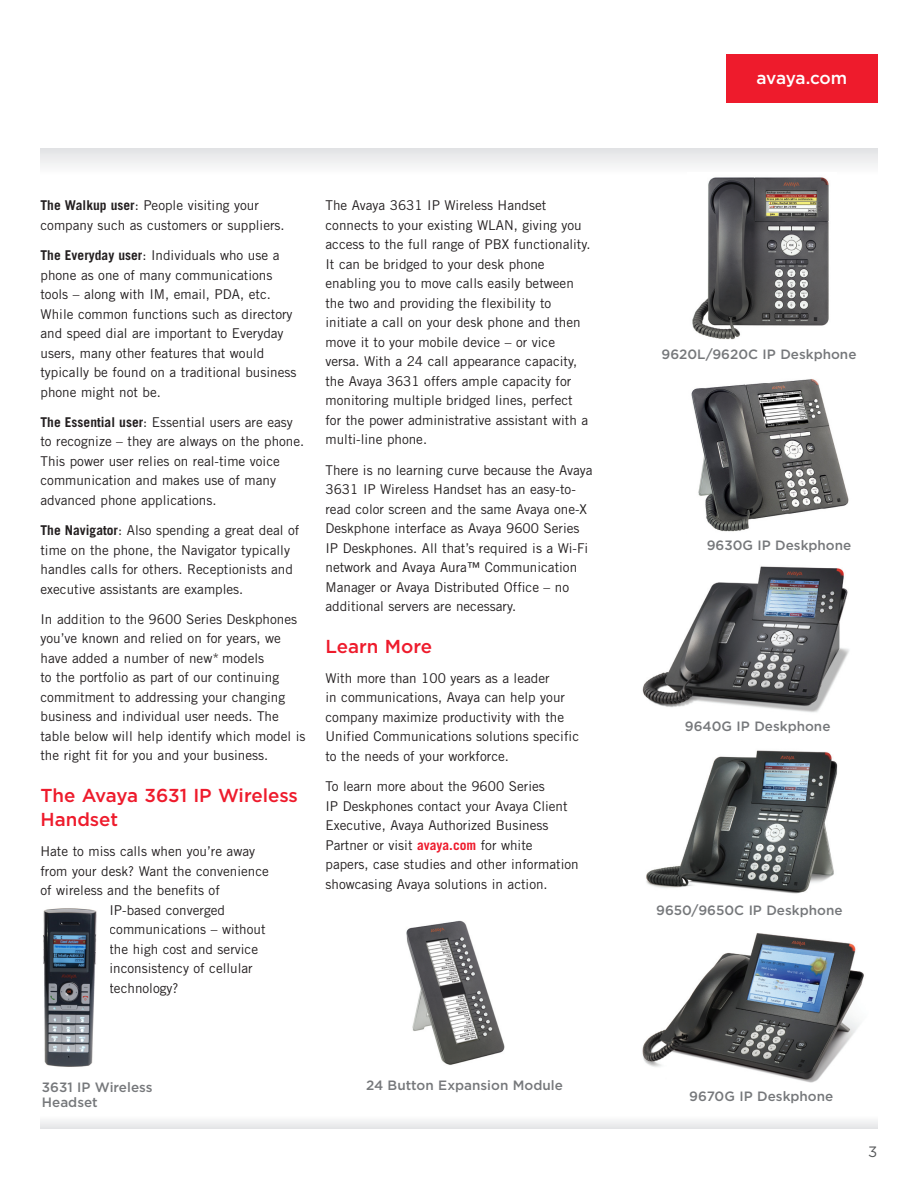
<style>
.page{position:relative;width:918px;height:1188px;background:#fff}
.page>*{position:absolute;margin:0;border:0;box-sizing:border-box;transform-origin:0 0}
.sub_head_PMS_485_cmy{font:500 18.75px/24px "Gotham";color:#ee1b2c}
.Collateral_Box{font:500 17.25px "Gotham";letter-spacing:-.02em;color:#fff}
.page_number{font:15px "Gotham";color:#57585a}
.body_copy{font:13.5px/19.5px "Trade Gothic";color:#231f20}
.sub_head_PMS_485_cmy-2{font:500 13.5px "Gotham";color:#76787b}
.s1{font-weight:700}
.s2{font-weight:700;color:#ee1b2c}
</style>
<div class="page">
<div style="left:40px;top:1115px;width:838px;height:14px;background:#f1f2f3"></div>
<div style="left:40px;top:148px;width:838px;height:27px;background:linear-gradient(to right,#f0f0f1,#efeff1)"></div>
<div style="left:726px;top:54px;width:152px;height:49px;background:#ee1b2c"></div>
<img style="left:687px;top:172px;width:150px;height:168px">
<img style="left:642px;top:566px;width:208px;height:147px">
<img style="left:646px;top:750px;width:192px;height:144px">
<img style="left:642px;top:933px;width:222px;height:150px">
<img style="left:43px;top:908px;width:54px;height:159px">
<img style="left:406px;top:920px;width:99px;height:145px">
<img style="left:691px;top:379px;width:158px;height:153px">
<p class="body_copy" style="left:40px;top:196px;width:246px"><span class="s1">The Walkup user</span>: People visiting your company such as customers or suppliers.</p>
<p class="body_copy" style="left:40px;top:245px;width:257px"><span class="s1">The Everyday user</span>: Individuals who use a phone as one of many communications tools – along with IM, email, PDA, etc.<br>While common functions such as directory and speed dial are important to Everyday users, many other features that would typically be found on a traditional business phone might not be.</p>
<p class="body_copy" style="left:40px;top:412px;width:265px"><span class="s1">The Essential user</span>: Essential users are easy to recognize – they are always on the phone.<br>This power user relies on real-time voice communication and makes use of many advanced phone applications.</p>
<p class="body_copy" style="left:40px;top:520px;width:260px"><span class="s1">The Navigator</span>: Also spending a great deal of time on the phone, the Navigator typically handles calls for others. Receptionists and executive assistants are examples.</p>
<p class="body_copy" style="left:40px;top:609px;width:266px">In addition to the 9600 Series Deskphones you’ve known and relied on for years, we have added a number of new* models<br>to the portfolio as part of our continuing commitment to addressing your changing business and individual user needs. The table below will help identify which model is the right fit for you and your business.</p>
<p class="sub_head_PMS_485_cmy" style="left:40px;top:783px;width:259px">The Avaya 3631 IP Wireless<br>Handset</p>
<p class="body_copy" style="left:40px;top:842px;width:216px">Hate to miss calls when you’re away</p>
<p class="body_copy" style="left:40px;top:861px;width:230px">from your desk? Want the convenience</p>
<p class="body_copy" style="left:40px;top:881px;width:181px">of wireless and the benefits of</p>
<p class="body_copy" style="left:110px;top:900px;width:117px">IP-based converged</p>
<p class="body_copy" style="left:110px;top:920px;width:158px">communications – without</p>
<p class="body_copy" style="left:110px;top:939px;width:150px">the high cost and service</p>
<p class="body_copy" style="left:110px;top:959px;width:145px">inconsistency of cellular</p>
<p class="body_copy" style="left:110px;top:978px;width:70px">technology?</p>
<p class="body_copy" style="left:326px;top:196px;width:267px">The Avaya 3631 IP Wireless Handset connects to your existing WLAN, giving you access to the full range of PBX functionality.<br>It can be bridged to your desk phone enabling you to move calls easily between the two and providing the flexibility to initiate a call on your desk phone and then move it to your mobile device – or vice versa. With a 24 call appearance capacity, the Avaya 3631 offers ample capacity for monitoring multiple bridged lines, perfect for the power administrative assistant with a multi-line phone.</p>
<p class="body_copy" style="left:326px;top:460px;width:269px">There is no learning curve because the Avaya 3631 IP Wireless Handset has an easy-to&shy;read color screen and the same Avaya one-X Deskphone interface as Avaya 9600 Series IP Deskphones. All that’s required is a Wi-Fi network and Avaya Aura™ Communication Manager or Avaya Distributed Office – no additional servers are necessary.</p>
<p class="sub_head_PMS_485_cmy" style="left:326px;top:634px;width:108px">Learn More</p>
<p class="body_copy" style="left:326px;top:668px;width:255px">With more than 100 years as a leader<br>in communications, Avaya can help your company maximize productivity with the Unified Communications solutions specific to the needs of your workforce.</p>
<p class="body_copy" style="left:326px;top:777px;width:255px">To learn more about the 9600 Series<br>IP Deskphones contact your Avaya Client Executive, Avaya Authorized Business Partner or visit <span class="s2">avaya.com</span> for white papers, case studies and other information showcasing Avaya solutions in action.</p>
<p class="sub_head_PMS_485_cmy-2" style="left:42px;top:1080px;width:112px">3631 IP Wireless</p>
<p class="sub_head_PMS_485_cmy-2" style="left:366px;top:1078px;width:198px">24 Button Expansion Module</p>
<p class="sub_head_PMS_485_cmy-2" style="left:42px;top:1095px;width:57px">Headset</p>
<p class="Collateral_Box" style="left:756px;top:68px;width:92px">avaya.com</p>
<p class="sub_head_PMS_485_cmy-2" style="left:662px;top:347px;width:196px">9620L/9620C IP Deskphone</p>
<p class="sub_head_PMS_485_cmy-2" style="left:707px;top:537px;width:146px">9630G IP Deskphone</p>
<p class="sub_head_PMS_485_cmy-2" style="left:685px;top:719px;width:147px">9640G IP Deskphone</p>
<p class="sub_head_PMS_485_cmy-2" style="left:656px;top:902px;width:188px">9650/9650C IP Deskphone</p>
<p class="sub_head_PMS_485_cmy-2" style="left:689px;top:1088px;width:146px">9670G IP Deskphone</p>
<p class="page_number" style="left:868px;top:1143px;width:11px">3</p>
</div>
